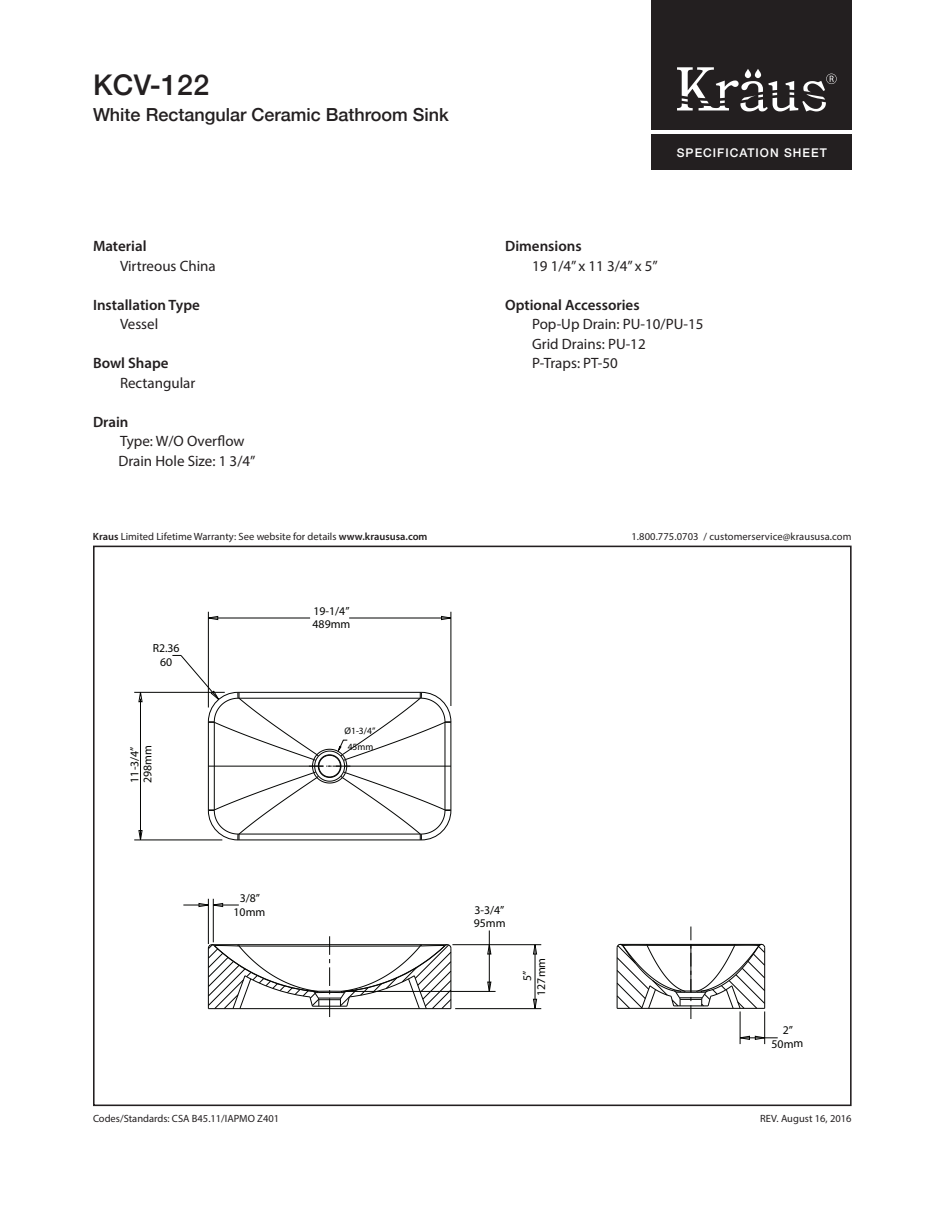
<style>
.page{position:relative;width:945px;height:1215px;background:#fff}
.page>*{position:absolute;margin:0;border:0;box-sizing:border-box;transform-origin:0 0}
.t1{font:500 28.5px "Helvetica Neue";letter-spacing:.01em;color:#231f20}
.t2{font:500 18px "Helvetica Neue";color:#231f20}
.t3{font:15px "Myriad Pro";color:#231f20}
.t4{font:600 15px "Myriad Pro";color:#231f20}
.t5{font:500 12px "Helvetica Neue";letter-spacing:.085em;color:#fff}
.t6{font:11.85px/14px "Myriad Pro";color:#040503;text-align:center}
.t7{font:10.5px "Myriad Pro";color:#231f20}
.t8{font:9.6px/16px "Myriad Pro";color:#040503;text-align:center}
.s1{font-weight:600}
</style>
<div class="page">
<div style="left:652px;top:134px;width:200px;height:36px;background:#231f20"></div>
<div style="left:652px;top:0;width:200px;height:130px;background:#231f20"></div>
<svg style="left:677px;top:67px;width:160px;height:44px"></svg>
<hr style="left:451px;top:722px;width:1px;height:88px;background:#040503">
<svg style="left:533px;top:945px;width:4px;height:9px"></svg>
<svg style="left:533px;top:999px;width:4px;height:9px"></svg>
<svg style="left:209px;top:616px;width:9px;height:4px"></svg>
<svg style="left:441px;top:616px;width:10px;height:4px"></svg>
<svg style="left:487px;top:945px;width:4px;height:9px"></svg>
<svg style="left:487px;top:982px;width:4px;height:9px"></svg>
<svg style="left:138px;top:830px;width:5px;height:10px"></svg>
<svg style="left:138px;top:693px;width:5px;height:9px"></svg>
<svg style="left:741px;top:1036px;width:23px;height:4px"></svg>
<hr style="left:140px;top:699px;width:1px;height:141px;background:#040503">
<hr style="left:208px;top:612px;width:1px;height:96px;background:#040503">
<hr style="left:134px;top:840px;width:88px;height:1px;background:#040503">
<hr style="left:134px;top:692px;width:91px;height:1px;background:#040503">
<hr style="left:451px;top:612px;width:1px;height:94px;background:#040503">
<hr style="left:349px;top:618px;width:102px;height:1px;background:#040503">
<hr style="left:208px;top:618px;width:102px;height:1px;background:#040503">
<hr style="left:208px;top:899px;width:1px;height:45px;background:#040503">
<hr style="left:213px;top:899px;width:1px;height:43px;background:#040503">
<hr style="left:455px;top:1008px;width:86px;height:1px;background:#040503">
<hr style="left:346px;top:991px;width:150px;height:1px;background:#040503">
<hr style="left:452px;top:944px;width:89px;height:1px;background:#040503">
<svg style="left:183px;top:903px;width:56px;height:4px"></svg>
<hr style="left:489px;top:930px;width:1px;height:61px;background:#040503">
<hr style="left:535px;top:949px;width:1px;height:60px;background:#040503">
<hr style="left:740px;top:1011px;width:1px;height:33px;background:#040503">
<hr style="left:740px;top:1038px;width:38px;height:1px;background:#040503">
<hr style="left:764px;top:1011px;width:1px;height:33px;background:#040503">
<svg style="left:208px;top:936px;width:244px;height:81px"></svg>
<svg style="left:617px;top:927px;width:148px;height:92px"></svg>
<svg style="left:172px;top:655px;width:279px;height:186px"></svg>
<h1 class="t1" style="left:93px;top:62px;width:118px">KCV-122</h1>
<h2 class="t2" style="left:93px;top:101px;width:357px">White Rectangular Ceramic Bathroom Sink</h2>
<h3 class="t4" style="left:93px;top:236px;width:55px">Material</h3>
<h3 class="t3" style="left:120px;top:257px;width:97px">Virtreous China</h3>
<h3 class="t4" style="left:93px;top:295px;width:108px">Installation Type</h3>
<h3 class="t3" style="left:120px;top:315px;width:40px">Vessel</h3>
<h3 class="t4" style="left:93px;top:354px;width:77px">Bowl Shape</h3>
<h3 class="t3" style="left:120px;top:374px;width:77px">Rectangular</h3>
<h3 class="t4" style="left:93px;top:412px;width:37px">Drain</h3>
<h3 class="t3" style="left:120px;top:432px;width:126px">Type: W/O Overflow</h3>
<h3 class="t3" style="left:118px;top:452px;width:139px">Drain Hole Size: 1 3/4”</h3>
<p class="t5" style="left:677px;top:143px;width:151px">SPECIFICATION SHEET</p>
<h3 class="t4" style="left:505px;top:236px;width:78px">Dimensions</h3>
<h3 class="t3" style="left:532px;top:257px;width:127px">19 1/4” x 11 3/4” x 5”</h3>
<h3 class="t4" style="left:505px;top:295px;width:136px">Optional Accessories</h3>
<h3 class="t3" style="left:532px;top:315px;width:173px">Pop-Up Drain: PU-10/PU-15</h3>
<h3 class="t3" style="left:532px;top:335px;width:115px">Grid Drains: PU-12</h3>
<h3 class="t3" style="left:532px;top:354px;width:87px">P-Traps: PT-50</h3>
<p class="t7" style="left:93px;top:530px;width:336px"><span class="s1">Kraus</span> Limited Lifetime Warranty: See website for details <span class="s1">www.kraususa.com</span></p>
<p class="t7" style="left:631px;top:530px;width:222px">1.800.775.0703 / customerservice@kraususa.com</p>
<p class="t6" style="left:153px;top:641px;width:28px">R2.36<br>60</p>
<p class="t6" style="left:128px;top:783px;width:39px;line-height:13px;text-align:left;rotate:-90deg">11-3/4”<br>298mm</p>
<p class="t6" style="left:313px;top:604px;width:39px;line-height:13.4px;text-align:left">19-1/4”<br>489mm</p>
<p class="t8" style="left:345px;top:723px;width:32px">Ø1-3/4”<br>45mm</p>
<p class="t6" style="left:234px;top:891px;width:33px">3/8”<br>10mm</p>
<p class="t7" style="left:93px;top:1112px;width:188px">Codes/Standards: CSA B45.11/IAPMO Z401</p>
<p class="t6" style="left:474px;top:902px;width:33px;text-align:left">3-3/4”<br>95mm</p>
<p class="t6" style="left:520px;top:996px;width:39px;rotate:-90deg">5”<br>127mm</p>
<p class="t6" style="left:772px;top:1022px;width:33px">2”<br>50mm</p>
<p class="t7" style="left:760px;top:1112px;width:93px">REV. August 16, 2016</p>
</div>
